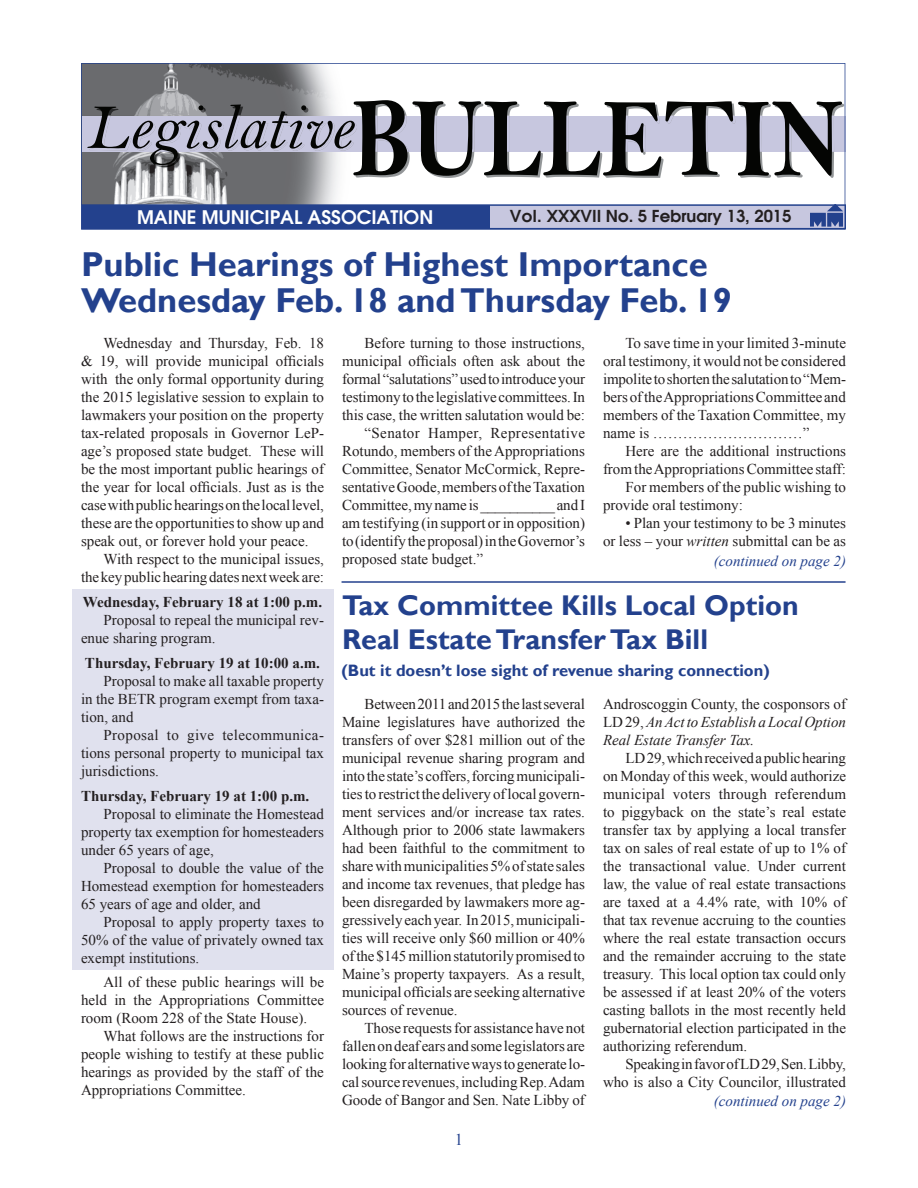
<style>
.page{position:relative;width:918px;height:1188px;background:#fff}
.page>*{position:absolute;margin:0;border:0;box-sizing:border-box;transform-origin:0 0}
.Headline_--_JAZZY{font:700 34.5px/36px "Gill Sans";color:#23418d}
.Headline_--_JAZZY-2{font:700 28.5px/34.2px "Gill Sans";color:#23418d}
.t1{font:600 18.75px "Avant Garde";color:#fff}
.SUB_HEAD_--_JAZZY{font:700 16.5px "Gill Sans";color:#23418d}
.t2{font:600 16.5px "Avant Garde";color:#231f20}
.t3{font:16.5px "Times New Roman";color:#23418d}
.Body_text{font:15px/18px "Times New Roman";color:#231f20;text-align:justify}
.Body_text-2{font:700 15px "Times New Roman";color:#231f20}
.Body_text-3{font:italic 15px/18px "Times New Roman";color:#231f20;text-align:justify}
.SUB_HEAD_for_Joint_S{font:italic 15px "Times New Roman";color:#23418d}
.s1{font-style:italic}
.s2{font-style:normal}
</style>
<div class="page">
<div style="left:72px;top:590px;width:262px;height:380px;background:#e0e1ee"></div>
<svg style="left:81px;top:63px;width:764px;height:167px"></svg>
<svg style="left:81px;top:204px;width:765px;height:25px;background:#a4aacd"></svg>
<div style="left:83px;top:206px;width:407px;height:22px;background:#23418d"></div>
<img style="left:810px;top:204px;width:33px;height:22px">
<hr style="left:342px;top:581px;width:504px;height:2px;background:#23418d">
<p class="t1" style="left:137px;top:204px;width:298px">MAINE MUNICIPAL ASSOCIATION</p>
<p class="t2" style="left:510px;top:205px;width:283px">Vol. XXXVII No. 5 February 13, 2015</p>
<p class="Headline_--_JAZZY" style="left:81px;top:247px;width:652px">Public Hearings of Highest Importance<br>Wednesday Feb. 18 and Thursday Feb. 19</p>
<p class="Body_text" style="left:81px;top:334px;width:245px;text-indent:22px">Wednesday and Thursday, Feb. 18 &amp; 19, will provide municipal officials with the only formal opportunity during the 2015 legislative session to explain to lawmakers your position on the property tax-related proposals in Governor LeP&shy;age’s proposed state budget. These will be the most important public hearings of the year for local officials. Just as is the case with public hearings on the local level, these are the opportunities to show up and speak out, or forever hold your peace.</p>
<p class="Body_text" style="left:81px;top:550px;width:245px;text-align:right">With respect to the municipal issues,<br>the key public hearing dates next week are:</p>
<p class="Body_text-2" style="left:83px;top:592px;width:241px">Wednesday, February 18 at 1:00 p.m.</p>
<p class="Body_text" style="left:81px;top:611px;width:244px;text-indent:22px">Proposal to repeal the municipal rev&shy;enue sharing program.</p>
<p class="Body_text-2" style="left:85px;top:653px;width:237px">Thursday, February 19 at 10:00 a.m.</p>
<p class="Body_text" style="left:81px;top:672px;width:244px;text-indent:22px">Proposal to make all taxable property in the BETR program exempt from taxa&shy;tion, and</p>
<p class="Body_text" style="left:81px;top:726px;width:245px;text-indent:22px">Proposal to give telecommunica&shy;tions personal property to municipal tax jurisdictions.</p>
<p class="Body_text-2" style="left:81px;top:785px;width:230px">Thursday, February 19 at 1:00 p.m.</p>
<p class="Body_text" style="left:81px;top:804px;width:245px;text-indent:22px">Proposal to eliminate the Homestead property tax exemption for homesteaders under 65 years of age,</p>
<p class="Body_text" style="left:81px;top:858px;width:245px;text-indent:22px">Proposal to double the value of the Homestead exemption for homesteaders 65 years of age and older, and</p>
<p class="Body_text" style="left:81px;top:912px;width:245px;text-indent:22px">Proposal to apply property taxes to 50% of the value of privately owned tax exempt institutions.</p>
<p class="Body_text" style="left:81px;top:973px;width:245px;text-indent:22px">All of these public hearings will be held in the Appropriations Committee room (Room 228 of the State House).</p>
<p class="Body_text" style="left:81px;top:1027px;width:245px;text-indent:22px">What follows are the instructions for people wishing to testify at these public hearings as provided by the staff of the Appropriations Committee.</p>
<p class="Body_text" style="left:342px;top:334px;width:245px;text-indent:22px">Before turning to those instructions, municipal officials often ask about the formal “salutations” used to introduce your testimony to the legislative committees. In this case, the written salutation would be:</p>
<p class="Body_text" style="left:342px;top:424px;width:245px;text-indent:22px">“Senator Hamper, Representative Rotundo, members of the Appropriations Committee, Senator McCormick, Repre&shy;sentative Goode, members of the Taxation Committee, my name is __________ and I am testifying (in support or in opposition) to (identify the proposal) in the Governor’s proposed state budget.”</p>
<p class="Body_text" style="left:603px;top:334px;width:245px;text-indent:22px">To save time in your limited 3-minute oral testimony, it would not be considered impolite to shorten the salutation to “Mem&shy;bers of the Appropriations Committee and members of the Taxation Committee, my name is …………………………”</p>
<p class="Body_text" style="left:603px;top:442px;width:245px;text-align:right">Here are the additional instructions from the Appropriations Committee staff:</p>
<p class="Body_text" style="left:603px;top:478px;width:245px;text-indent:22px">For members of the public wishing to provide oral testimony:</p>
<p class="Body_text" style="left:603px;top:514px;width:245px;text-align:right">• Plan your testimony to be 3 minutes<br>or less – your <span class="s1">written</span> submittal can be as</p>
<p class="SUB_HEAD_for_Joint_S" style="left:714px;top:550px;width:134px">(continued on page 2)</p>
<p class="Headline_--_JAZZY-2" style="left:342px;top:589px;width:458px">Tax Committee Kills Local Option<br>Real Estate Transfer Tax Bill</p>
<p class="SUB_HEAD_--_JAZZY" style="left:342px;top:660px;width:430px">(But it doesn’t lose sight of revenue sharing connection)</p>
<p class="Body_text" style="left:342px;top:695px;width:245px;text-indent:22px">Between 2011 and 2015 the last several Maine legislatures have authorized the transfers of over $281 million out of the municipal revenue sharing program and into the state’s coffers, forcing municipali&shy;ties to restrict the delivery of local govern&shy;ment services and/or increase tax rates.<br>Although prior to 2006 state lawmakers had been faithful to the commitment to share with municipalities 5% of state sales and income tax revenues, that pledge has been disregarded by lawmakers more ag&shy;gressively each year. In 2015, municipali&shy;ties will receive only $60 million or 40% of the $145 million statutorily promised to Maine’s property taxpayers. As a result, municipal officials are seeking alternative sources of revenue.</p>
<p class="Body_text" style="left:342px;top:1019px;width:245px;text-indent:22px">Those requests for assistance have not fallen on deaf ears and some legislators are looking for alternative ways to generate lo&shy;cal source revenues, including Rep. Adam Goode of Bangor and Sen. Nate Libby of</p>
<p class="t3" style="left:455px;top:1129px;width:10px">1</p>
<p class="Body_text-3" style="left:603px;top:694px;width:245px"><span class="s2">Androscoggin County, the cosponsors of LD 29,</span> An Act to Establish a Local Option Real Estate Transfer Tax.</p>
<p class="Body_text" style="left:603px;top:749px;width:245px;text-indent:22px">LD 29, which received a public hearing on Monday of this week, would authorize municipal voters through referendum to piggyback on the state’s real estate transfer tax by applying a local transfer tax on sales of real estate of up to 1% of the transactional value. Under current law, the value of real estate transactions are taxed at a 4.4% rate, with 10% of that tax revenue accruing to the counties where the real estate transaction occurs and the remainder accruing to the state treasury. This local option tax could only be assessed if at least 20% of the voters casting ballots in the most recently held gubernatorial election participated in the authorizing referendum.</p>
<p class="Body_text" style="left:603px;top:1055px;width:245px;text-align:right">Speaking in favor of LD 29, Sen. Libby, who is also a City Councilor, illustrated</p>
<p class="SUB_HEAD_for_Joint_S" style="left:714px;top:1090px;width:134px">(continued on page 2)</p>
</div>
